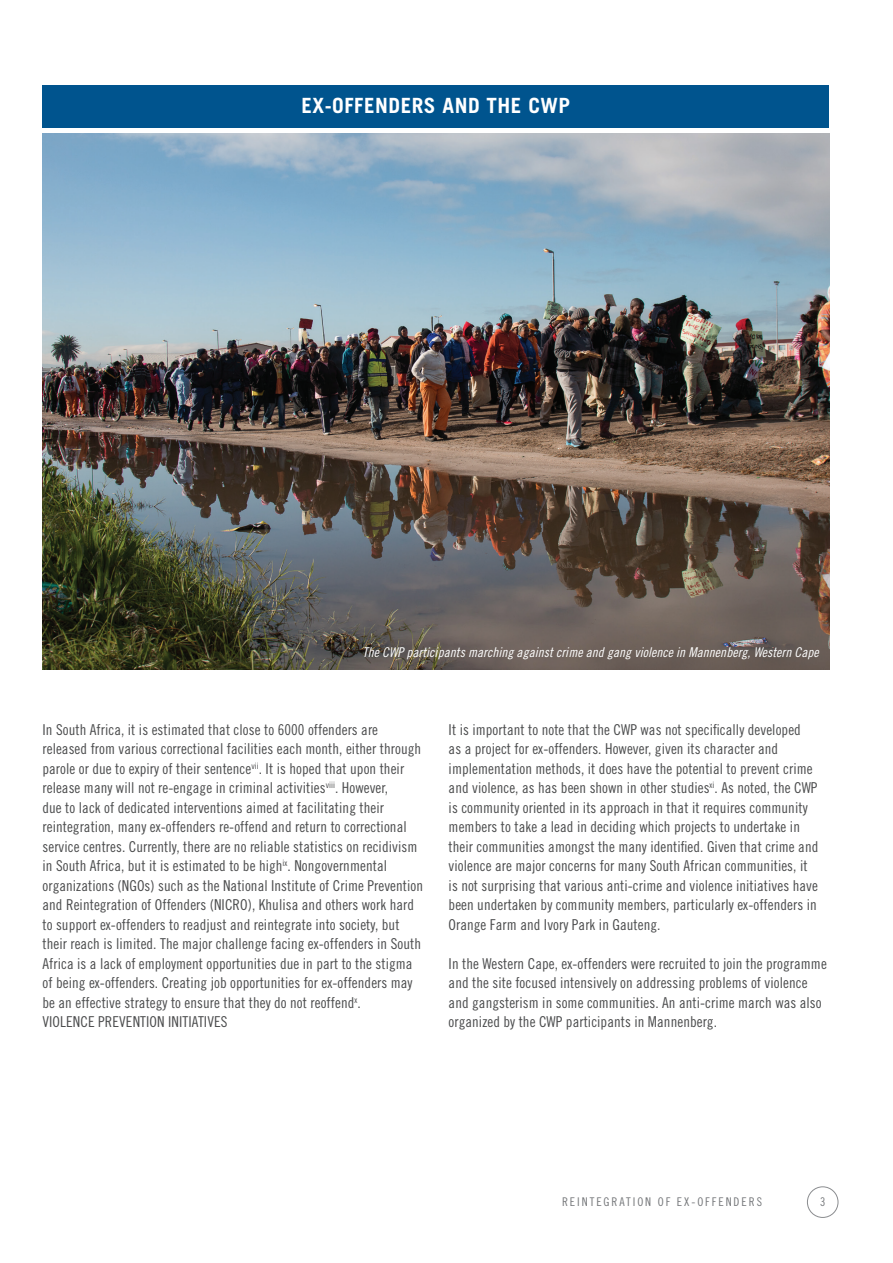
<style>
.page{position:relative;width:893px;height:1263px;background:#fff}
.page>*{position:absolute;margin:0;border:0;box-sizing:border-box;transform-origin:0 0}
.t1{font:700 21px "Trade Gothic";letter-spacing:.025em;color:#fff}
.t2{font:15px/19.5px "Trade Gothic Cond Eighteen";letter-spacing:.005em;color:#4b4c4d}
.t3{font:13.5px "Trade Gothic Cond Eighteen Obl";letter-spacing:.005em;color:#fff}
.t4{font:12px "Trade Gothic Cond Eighteen";letter-spacing:.16em;color:#76787b}
</style>
<div class="page">
<img style="left:43px;top:134px;width:786px;height:536px">
<div style="left:43px;top:85px;width:786px;height:43px;background:#00548e"></div>
<div style="left:807px;top:1186px;width:31px;height:32px;border:1px solid #8a8c8f;border-radius:50%"></div>
<h1 class="t1" style="left:301px;top:93px;width:270px">EX-OFFENDERS AND THE CWP</h1>
<p class="t3" style="left:362px;top:644px;width:458px">The CWP participants marching against crime and gang violence in Mannenberg, Western Cape</p>
<p class="t2" style="left:43px;top:719px;width:382px">In South Africa, it is estimated that close to 6000 offenders are released from various correctional facilities each month, either through parole or due to expiry of their sentence<sup>vii</sup>. It is hoped that upon their release many will not re-engage in criminal activities<sup>viii</sup>. However,<br>due to lack of dedicated interventions aimed at facilitating their reintegration, many ex-offenders re-offend and return to correctional service centres. Currently, there are no reliable statistics on recidivism in South Africa, but it is estimated to be high<sup>ix</sup>. Nongovernmental organizations (NGOs) such as the National Institute of Crime Prevention and Reintegration of Offenders (NICRO), Khulisa and others work hard to support ex-offenders to readjust and reintegrate into society, but their reach is limited. The major challenge facing ex-offenders in South Africa is a lack of employment opportunities due in part to the stigma of being ex-offenders. Creating job opportunities for ex-offenders may be an effective strategy to ensure that they do not reoffend<sup>x</sup>.<br>VIOLENCE PREVENTION INITIATIVES</p>
<p class="t2" style="left:449px;top:719px;width:371px">It is important to note that the CWP was not specifically developed<br>as a project for ex-offenders. However, given its character and implementation methods, it does have the potential to prevent crime and violence, as has been shown in other studies<sup>xi</sup>. As noted, the CWP is community oriented in its approach in that it requires community members to take a lead in deciding which projects to undertake in their communities amongst the many identified. Given that crime and violence are major concerns for many South African communities, it is not surprising that various anti-crime and violence initiatives have been undertaken by community members, particularly ex-offenders in Orange Farm and Ivory Park in Gauteng.</p>
<p class="t2" style="left:449px;top:953px;width:380px">In the Western Cape, ex-offenders were recruited to join the programme and the site focused intensively on addressing problems of violence and gangsterism in some communities. An anti-crime march was also organized by the CWP participants in Mannenberg.</p>
<p class="t4" style="left:562px;top:1195px;width:201px">REINTEGRATION OF EX-OFFENDERS</p>
<p class="t4" style="left:820px;top:1195px;width:7px">3</p>
</div>
